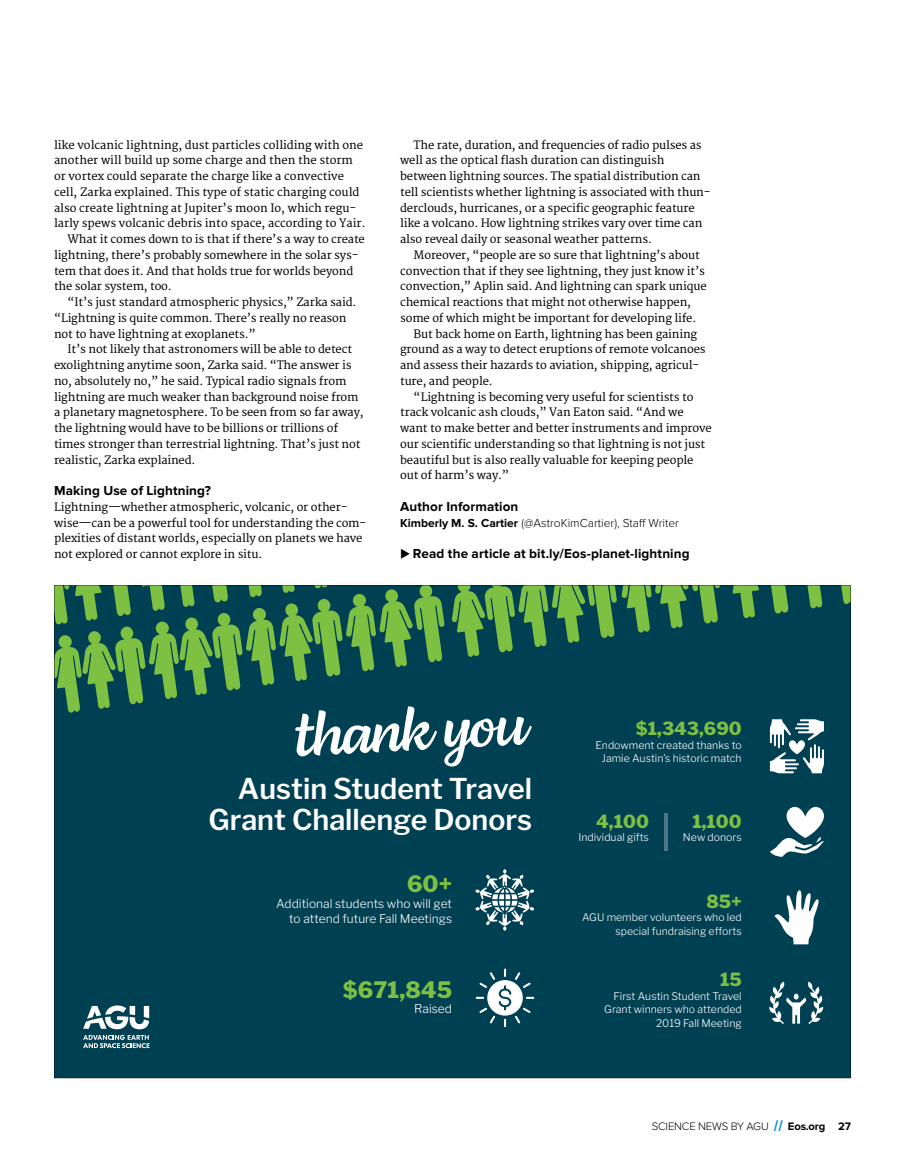
<style>
.page{position:relative;width:905px;height:1175px;background:#fff}
.page>*{position:absolute;margin:0;border:0;box-sizing:border-box;transform-origin:0 0}
.t1{font:600 28.5px/31.5px "Libre Franklin";color:#fff;text-align:right}
.t2{font:800 22.5px "Libre Franklin";color:#7dc042}
.t3{font:800 18px "Libre Franklin";color:#7dc042}
.t4{font:700 13.5px "Proxima Nova";letter-spacing:.01em;color:#000}
.t5{font:300 12px/15px "Libre Franklin";color:#fff;text-align:right}
.t6{font:300 12px "Proxima Nova";color:#000}
.t7{font:11.25px/15.8px "Merriweather";letter-spacing:-.015em;color:#000}
.t8{font:300 11.25px "Proxima Nova";letter-spacing:-.015em;color:#000}
.t9{font:300 10.5px/13.5px "Libre Franklin";color:#fff;text-align:right}
.s1{font-weight:700}
.s2{font-family:"Merriweather";font-weight:800;color:#008ccc}
</style>
<div class="page">
<svg style="left:54px;top:585px;width:796px;height:493px;background:#104e56"></svg>
<p class="t7" style="left:54px;top:137px;width:311px">like volcanic lightning, dust particles colliding with one</p>
<p class="t7" style="left:54px;top:153px;width:300px">another will build up some charge and then the storm</p>
<p class="t7" style="left:54px;top:169px;width:291px">or vortex could separate the charge like a convective</p>
<p class="t7" style="left:54px;top:184px;width:307px">cell, Zarka explained. This type of static charging could</p>
<p class="t7" style="left:54px;top:200px;width:304px">also create lightning at Jupiter’s moon Io, which regu-</p>
<p class="t7" style="left:54px;top:216px;width:313px">larly spews volcanic debris into space, according to Yair.</p>
<p class="t7" style="left:67px;top:232px;width:299px">What it comes down to is that if there’s a way to create</p>
<p class="t7" style="left:54px;top:247px;width:306px">lightning, there’s probably somewhere in the solar sys-</p>
<p class="t7" style="left:54px;top:263px;width:301px">tem that does it. And that holds true for worlds beyond</p>
<p class="t7" style="left:54px;top:279px;width:119px">the solar system, too.</p>
<p class="t7" style="left:67px;top:295px;width:290px">“It’s just standard atmospheric physics,” Zarka said.</p>
<p class="t7" style="left:54px;top:310px;width:294px">“Lightning is quite common. There’s really no reason</p>
<p class="t7" style="left:54px;top:326px;width:203px">not to have lightning at exoplanets.”</p>
<p class="t7" style="left:67px;top:342px;width:286px">It’s not likely that astronomers will be able to detect</p>
<p class="t7" style="left:54px;top:358px;width:299px">exolightning anytime soon, Zarka said. “The answer is</p>
<p class="t7" style="left:54px;top:373px;width:294px">no, absolutely no,” he said. Typical radio signals from</p>
<p class="t7" style="left:54px;top:389px;width:306px">lightning are much weaker than background noise from</p>
<p class="t7" style="left:54px;top:405px;width:311px">a planetary magnetosphere. To be seen from so far away,</p>
<p class="t7" style="left:54px;top:421px;width:285px">the lightning would have to be billions or trillions of</p>
<p class="t7" style="left:54px;top:436px;width:308px">times stronger than terrestrial lightning. That’s just not</p>
<p class="t7" style="left:54px;top:452px;width:143px">realistic, Zarka explained.</p>
<p class="t4" style="left:54px;top:483px;width:158px">Making Use of Lightning?</p>
<p class="t7" style="left:54px;top:499px;width:314px">Lightning—whether atmospheric, volcanic, or other&shy;wise—can be a powerful tool for understanding the com&shy;plexities of distant worlds, especially on planets we have not explored or cannot explore in situ.</p>
<p class="t7" style="left:400px;top:137px;width:312px;text-indent:14px">The rate, duration, and frequencies of radio pulses as well as the optical flash duration can distinguish between lightning sources. The spatial distribution can tell scientists whether lightning is associated with thun&shy;derclouds, hurricanes, or a specific geographic feature like a volcano. How lightning strikes vary over time can also reveal daily or seasonal weather patterns.</p>
<p class="t7" style="left:413px;top:247px;width:287px">Moreover, “people are so sure that lightning’s about</p>
<p class="t7" style="left:400px;top:263px;width:306px">convection that if they see lightning, they just know it’s</p>
<p class="t7" style="left:400px;top:279px;width:308px">convection,” Aplin said. And lightning can spark unique</p>
<p class="t7" style="left:400px;top:295px;width:292px">chemical reactions that might not otherwise happen,</p>
<p class="t7" style="left:400px;top:310px;width:297px">some of which might be important for developing life.</p>
<p class="t7" style="left:413px;top:326px;width:285px">But back home on Earth, lightning has been gaining</p>
<p class="t7" style="left:400px;top:342px;width:307px">ground as a way to detect eruptions of remote volcanoes</p>
<p class="t7" style="left:400px;top:358px;width:300px">and assess their hazards to aviation, shipping, agricul-</p>
<p class="t7" style="left:400px;top:373px;width:94px">ture, and people.</p>
<p class="t7" style="left:413px;top:389px;width:281px">“Lightning is becoming very useful for scientists to</p>
<p class="t7" style="left:400px;top:405px;width:285px">track volcanic ash clouds,” Van Eaton said. “And we</p>
<p class="t7" style="left:400px;top:421px;width:313px">want to make better and better instruments and improve</p>
<p class="t7" style="left:400px;top:436px;width:306px">our scientific understanding so that lightning is not just</p>
<p class="t7" style="left:400px;top:452px;width:295px">beautiful but is also really valuable for keeping people</p>
<p class="t7" style="left:400px;top:468px;width:111px">out of harm’s way.”</p>
<p class="t4" style="left:400px;top:498px;width:120px">Author Information</p>
<p class="t6" style="left:400px;top:516px;width:280px"><span class="s1">Kimberly M. S. Cartier</span> ( @ astroKimCartier), Staff Writer</p>
<p class="t4" style="left:400px;top:546px;width:291px">◆ Read the article at bit.ly/Eos-planet-lightning</p>
<h3 class="t3" style="left:635px;top:718px;width:107px">$1,343,690</h3>
<p class="t9" style="left:595px;top:738px;width:148px">Endowment created thanks to<br>Jamie Austin’s historic match</p>
<h1 class="t1" style="left:208px;top:772px;width:325px">Austin Student Travel<br>Grant Challenge Donors</h1>
<h2 class="t2" style="left:407px;top:870px;width:47px">60+</h2>
<p class="t5" style="left:276px;top:895px;width:177px">Additional students who will get to attend future Fall Meetings</p>
<h2 class="t2" style="left:343px;top:976px;width:111px">$671,845</h2>
<p class="t5" style="left:414px;top:1001px;width:39px">Raised</p>
<h3 class="t3" style="left:596px;top:810px;width:54px">4,100</h3>
<p class="t9" style="left:578px;top:830px;width:72px">Individual gifts</p>
<h3 class="t3" style="left:692px;top:810px;width:51px">1,100</h3>
<p class="t9" style="left:683px;top:830px;width:60px">New donors</p>
<h3 class="t3" style="left:706px;top:890px;width:37px">85+</h3>
<p class="t9" style="left:582px;top:910px;width:161px">AGU member volunteers who led special fundraising efforts</p>
<h3 class="t3" style="left:720px;top:969px;width:23px">15</h3>
<p class="t9" style="left:604px;top:989px;width:139px">First Austin Student Travel<br>Grant winners who attended<br>2019 Fall Meeting</p>
<p class="t8" style="left:651px;top:1119px;width:201px">SCIENCE NEWS By aGU <span class="s2">//</span> <span class="s1">Eos.org 27</span></p>
</div>
